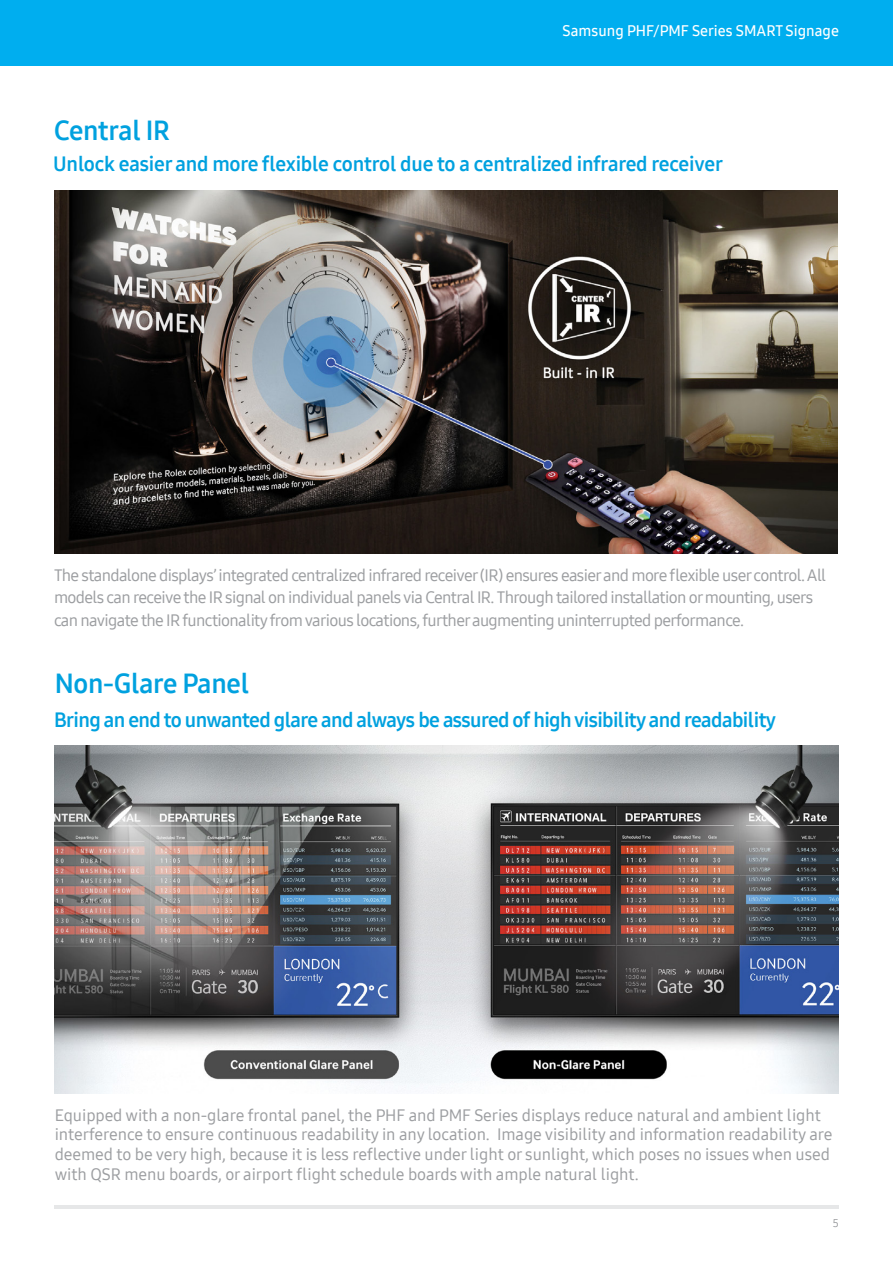
<style>
.page{position:relative;width:893px;height:1263px;background:#fff}
.page>*{position:absolute;margin:0;border:0;box-sizing:border-box;transform-origin:0 0}
.t1{font:27px "Samsung One 700";letter-spacing:-.01em;color:#00a1df}
.t2{font:20.25px "Samsung One 700";letter-spacing:-.03em;color:#00a1df}
.t3{font:20.25px "Samsung One 700";letter-spacing:-.01em;color:#00a1df}
.t4{font:16.5px/19.5px "Samsung One 500";letter-spacing:-.02em;color:#9c9ea1}
.t5{font:16.5px/22.5px "Samsung One 500";letter-spacing:-.04em;color:#9c9ea1}
.t6{font:15px "Samsung One 600";color:#fff}
.t7{font:11.25px "Samsung One 400";color:#939598}
</style>
<div class="page">
<div style="left:0;top:0;width:893px;height:66px;background:#00aeef"></div>
<hr style="left:54px;top:1206px;width:785px;height:3px;background:#e6e7e8">
<img style="left:54px;top:746px;width:785px;height:347px">
<img style="left:54px;top:190px;width:783px;height:364px">
<h1 class="t1" style="left:54px;top:112px;width:117px">Central IR</h1>
<p class="t6" style="left:563px;top:21px;width:278px">Samsung PHF/PMF Series SMART Signage</p>
<p class="t3" style="left:53px;top:150px;width:671px">Unlock easier and more flexible control due to a centralized infrared receiver</p>
<p class="t5" style="left:54px;top:563px;width:774px">The standalone displays’ integrated centralized infrared receiver (IR) ensures easier and more flexible user control. All models can receive the IR signal on individual panels via Central IR. Through tailored installation or mounting, users can navigate the IR functionality from various locations, further augmenting uninterrupted performance.</p>
<h1 class="t1" style="left:55px;top:665px;width:196px">Non-Glare Panel</h1>
<p class="t2" style="left:54px;top:707px;width:724px">Bring an end to unwanted glare and always be assured of high visibility and readability</p>
<p class="t4" style="left:55px;top:1105px;width:779px">Equipped with a non-glare frontal panel, the PHF and PMF Series displays reduce natural and ambient light interference to ensure continuous readability in any location. Image visibility and information readability are deemed to be very high, because it is less reflective under light or sunlight, which poses no issues when used with QSR menu boards, or airport flight schedule boards with ample natural light.</p>
<p class="t7" style="left:833px;top:1215px;width:8px">5</p>
</div>
